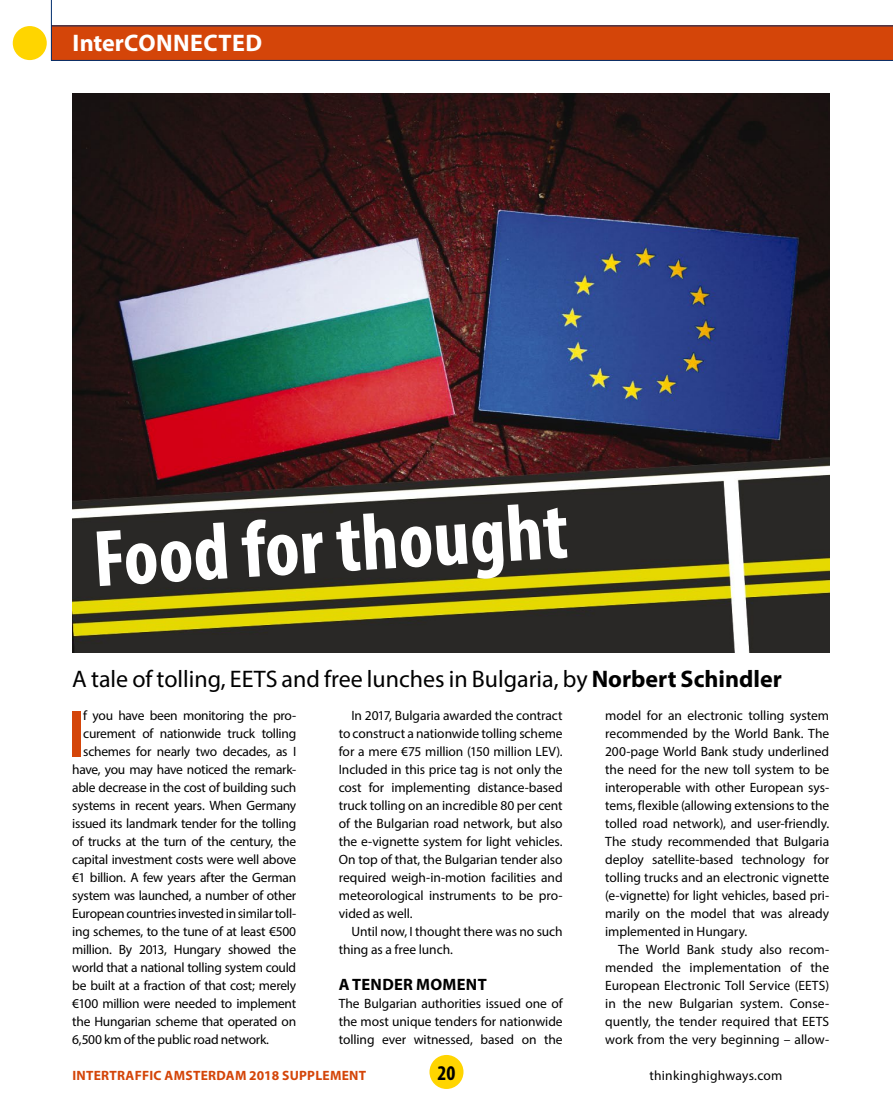
<style>
.page{position:relative;width:893px;height:1106px;background:#fff}
.page>*{position:absolute;margin:0;border:0;box-sizing:border-box;transform-origin:0 0}
.t1{font:700 condensed 81px "Myriad Pro";color:#fff}
.t2{font:700 condensed 66.9px "Myriad Pro";color:#d44509}
.t3{font:24px "Myriad Pro";color:#000}
.t4{font:700 24px "Myriad Pro";letter-spacing:.02em;color:#fff}
.t5{font:700 condensed 21px "Myriad Pro";color:#000}
.t6{font:700 16.5px "Myriad Pro";letter-spacing:.02em;color:#000}
.t7{font:13.5px/18px "Myriad Pro";letter-spacing:-.02em;color:#000;text-align:justify}
.t8{font:700 13.5px "Myriad Pro";letter-spacing:.02em;color:#d44509}
.t9{font:13.5px "Myriad Pro";letter-spacing:.02em;color:#000}
.s1{font-weight:700}
.s2{color:#fff}
</style>
<div class="page">
<div style="left:429px;top:1054px;width:34px;height:35px;background:#ffd500;border-radius:50%"></div>
<div style="left:51px;top:26px;width:842px;height:35px;background:#d44509"></div>
<hr style="left:51px;top:60px;width:842px;height:1px;background:#002e6e">
<hr style="left:51px;top:26px;width:842px;height:1px;background:#002e6e">
<hr style="left:51px;top:0;width:1px;height:61px;background:#002e6e">
<div style="left:13px;top:26px;width:34px;height:34px;background:#ffd500;border-radius:50%"></div>
<img style="left:72px;top:94px;width:757px;height:558px">
<h3 class="t4" style="left:73px;top:27px;width:191px">InterCONNECTED</h3>
<h1 class="t1" style="left:91px;top:507px;width:477px;rotate:-3deg">Food for thought</h1>
<h3 class="t3" style="left:72px;top:664px;width:711px">A tale of tolling, EETS and free lunches in Bulgaria, by <span class="s1">Norbert Schindler</span></h3>
<h2 class="t2" style="left:68px;top:692px;width:18px">I</h2>
<p class="t7" style="left:83px;top:706px;width:214px">f you have been monitoring the pro-</p>
<p class="t7" style="left:83px;top:724px;width:214px">curement of nationwide truck tolling</p>
<p class="t7" style="left:83px;top:742px;width:214px">schemes for nearly two decades, as I</p>
<p class="t7" style="left:72px;top:760px;width:225px">have, you may have noticed the remark-</p>
<p class="t7" style="left:72px;top:778px;width:225px">able decrease in the cost of building such</p>
<p class="t7" style="left:72px;top:796px;width:225px">systems in recent years. When Germany</p>
<p class="t7" style="left:72px;top:814px;width:225px">issued its landmark tender for the tolling</p>
<p class="t7" style="left:72px;top:832px;width:225px">of trucks at the turn of the century, the</p>
<p class="t7" style="left:72px;top:850px;width:225px">capital investment costs were well above</p>
<p class="t7" style="left:72px;top:868px;width:225px">€1 billion. A few years after the German</p>
<p class="t7" style="left:72px;top:886px;width:225px">system was launched, a number of other</p>
<p class="t7" style="left:72px;top:904px;width:225px">European countries invested in similar toll-</p>
<p class="t7" style="left:72px;top:922px;width:225px">ing schemes, to the tune of at least €500</p>
<p class="t7" style="left:72px;top:940px;width:225px">million. By 2013, Hungary showed the</p>
<p class="t7" style="left:72px;top:958px;width:225px">world that a national tolling system could</p>
<p class="t7" style="left:72px;top:976px;width:225px">be built at a fraction of that cost; merely</p>
<p class="t7" style="left:72px;top:994px;width:225px">€100 million were needed to implement</p>
<p class="t7" style="left:72px;top:1012px;width:225px">the Hungarian scheme that operated on</p>
<p class="t7" style="left:72px;top:1030px;width:198px">6,500 km of the public road network.</p>
<p class="t7" style="left:339px;top:706px;width:225px;text-indent:13px">In 2017, Bulgaria awarded the contract to construct a nationwide tolling scheme for a mere €75 million (150 million LEV).<br>Included in this price tag is not only the cost for implementing distance-based truck tolling on an incredible 80 per cent of the Bulgarian road network, but also the e-vignette system for light vehicles.<br>On top of that, the Bulgarian tender also required weigh-in-motion facilities and meteorological instruments to be pro&shy;vided as well.</p>
<p class="t7" style="left:339px;top:922px;width:225px;text-indent:13px">Until now, I thought there was no such thing as a free lunch.</p>
<p class="t6" style="left:339px;top:974px;width:149px">A TENDER MOMENT</p>
<p class="t7" style="left:339px;top:994px;width:225px">The Bulgarian authorities issued one of the most unique tenders for nationwide tolling ever witnessed, based on the</p>
<p class="t7" style="left:605px;top:706px;width:225px">model for an electronic tolling system recommended by the World Bank. The 200-page World Bank study underlined the need for the new toll system to be interoperable with other European sys&shy;tems, flexible (allowing extensions to the tolled road network), and user-friendly.<br>The study recommended that Bulgaria deploy satellite-based technology for tolling trucks and an electronic vignette (e-vignette) for light vehicles, based pri&shy;marily on the model that was already implemented in Hungary.</p>
<p class="t7" style="left:605px;top:940px;width:225px;text-indent:13px">The World Bank study also recom&shy;mended the implementation of the European Electronic Toll Service (EETS) in the new Bulgarian system. Conse&shy;quently, the tender required that EETS work from the very beginning – allow-</p>
<p class="t8" style="left:72px;top:1067px;width:295px">INTERTRAFFIC AMSTERDAM 2018 SUPPLEMENT</p>
<h3 class="t5" style="left:438px;top:1060px;width:19px">20</h3>
<p class="t9" style="left:616px;top:1067px;width:168px"><span class="s2">www.</span>thinkinghighways.com</p>
</div>
